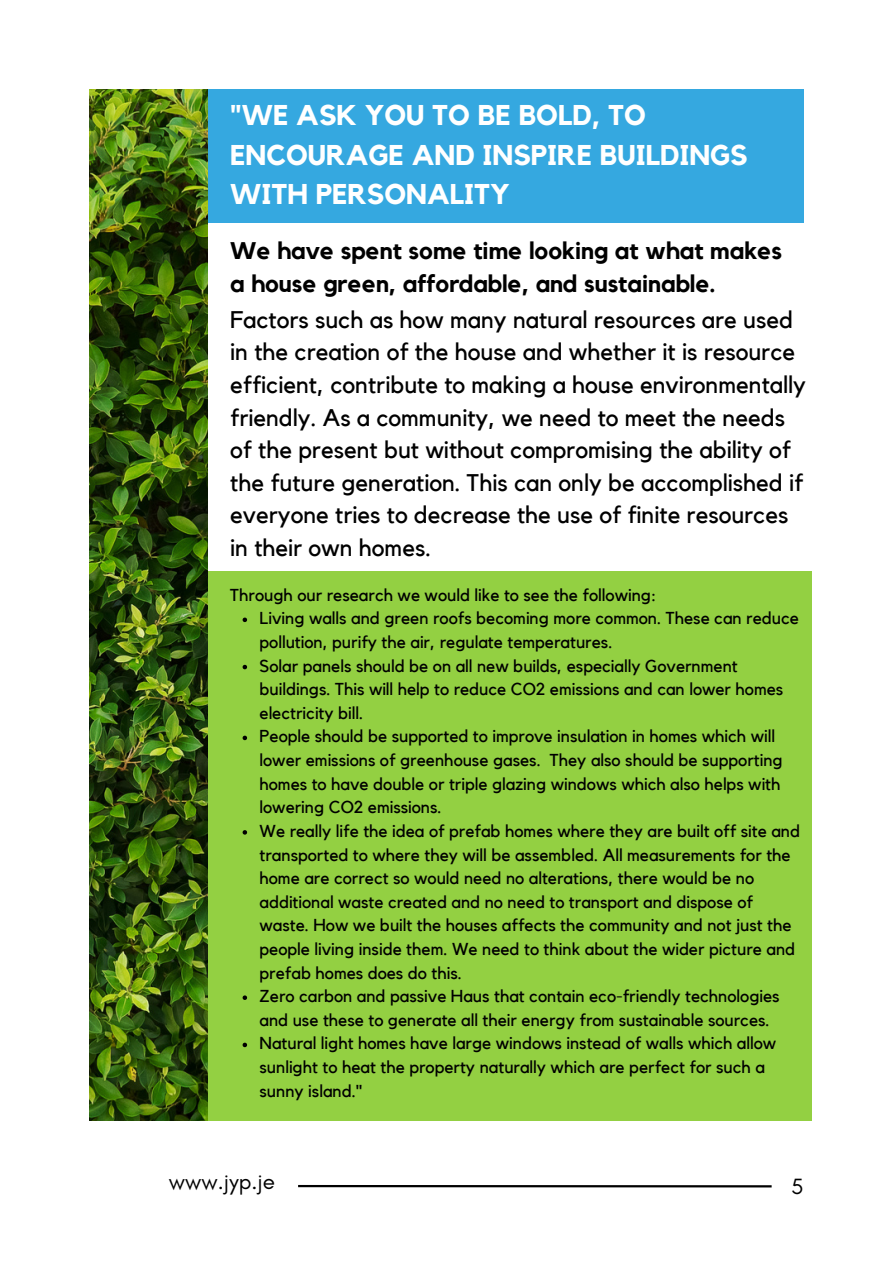
<style>
.page{position:relative;width:893px;height:1264px;background:#fff}
.page>*{position:absolute;margin:0;border:0;box-sizing:border-box;transform-origin:0 0}
.t1{font:700 28.5px/39.3px "Kollektif";color:#fff}
.t2{font:24px/32.5px "Kollektif";color:#000}
.t3{font:700 24px/32.5px "Kollektif";color:#000}
.t4{font:22.5px "Glacial Indifference";color:#000}
.t5{font:17.25px/23.5px "Kollektif";color:#000}
</style>
<div class="page">
<div style="left:89px;top:89px;width:714px;height:134px;background:#35a8e0"></div>
<div style="left:89px;top:571px;width:723px;height:549px;background:#93d042"></div>
<img style="left:89px;top:89px;width:118px;height:1031px">
<svg style="left:242px;top:617px;width:5px;height:5px"></svg>
<svg style="left:242px;top:664px;width:5px;height:5px"></svg>
<svg style="left:242px;top:735px;width:5px;height:5px"></svg>
<svg style="left:242px;top:830px;width:5px;height:4px"></svg>
<svg style="left:242px;top:995px;width:5px;height:4px"></svg>
<svg style="left:242px;top:1042px;width:5px;height:5px"></svg>
<hr style="left:298px;top:1184px;width:473px;height:3px;background:#000">
<p class="t1" style="left:230px;top:97px;width:519px">"WE ASK YOU TO BE BOLD, TO<br>ENCOURAGE AND INSPIRE BUILDINGS<br>WITH PERSONALITY</p>
<p class="t3" style="left:230px;top:236px;width:553px">We have spent some time looking at what makes a house green, affordable, and sustainable.</p>
<p class="t2" style="left:230px;top:304px;width:577px">Factors such as how many natural resources are used in the creation of the house and whether it is resource efficient, contribute to making a house environmentally friendly. As a community, we need to meet the needs of the present but without compromising the ability of the future generation. This can only be accomplished if everyone tries to decrease the use of finite resources in their own homes.</p>
<p class="t5" style="left:230px;top:583px;width:427px">Through our research we would like to see the following:</p>
<p class="t5" style="left:259px;top:607px;width:541px">Living walls and green roofs becoming more common. These can reduce pollution, purify the air, regulate temperatures.</p>
<p class="t5" style="left:259px;top:654px;width:525px">Solar panels should be on all new builds, especially Government buildings. This will help to reduce CO2 emissions and can lower homes electricity bill.</p>
<p class="t5" style="left:259px;top:725px;width:524px">People should be supported to improve insulation in homes which will lower emissions of greenhouse gases. They also should be supporting homes to have double or triple glazing windows which also helps with lowering CO2 emissions.</p>
<p class="t5" style="left:259px;top:819px;width:542px">We really life the idea of prefab homes where they are built off site and transported to where they will be assembled. All measurements for the home are correct so would need no alterations, there would be no additional waste created and no need to transport and dispose of waste. How we built the houses affects the community and not just the people living inside them. We need to think about the wider picture and prefab homes does do this.</p>
<p class="t5" style="left:259px;top:985px;width:521px">Zero carbon and passive Haus that contain eco-friendly technologies and use these to generate all their energy from sustainable sources.</p>
<p class="t5" style="left:259px;top:1032px;width:518px">Natural light homes have large windows instead of walls which allow sunlight to heat the property naturally which are perfect for such a sunny island."</p>
<p class="t4" style="left:169px;top:1167px;width:108px">www.jyp.je</p>
<p class="t4" style="left:791px;top:1172px;width:14px">5</p>
</div>
